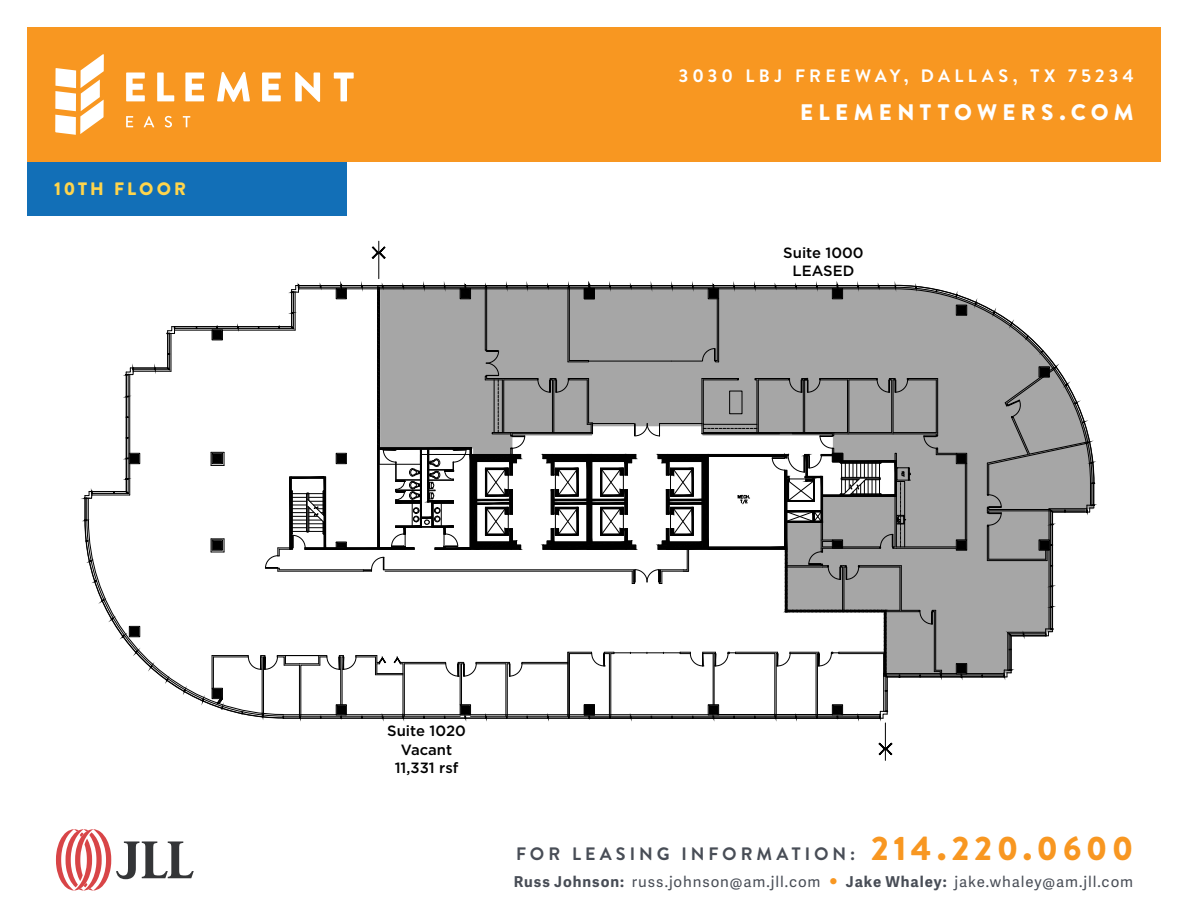
<style>
.page{position:relative;width:1188px;height:918px;background:#fff}
.page>*{position:absolute;margin:0;border:0;box-sizing:border-box;transform-origin:0 0}
.t1{font:900 22.5px "Brandon Text";letter-spacing:.235em;color:#fff}
.t2{font:700 18px "Brandon Text";letter-spacing:.22em;color:#484d56}
.t3{font:700 18px "Brandon Text";letter-spacing:.23em;color:#fff}
.t4{font:900 18px "Brandon Text";letter-spacing:.16em;color:#ffd54c}
.t5{font:15px "Adelle Sans";letter-spacing:.06em;color:#484d56}
.t6{font:500 14.85px/18.1px "Gotham";color:#000;text-align:center}
.s1{font-weight:900;font-size:33px;color:#f89721}
.s2{font-weight:700}
</style>
<div class="page">
<div style="left:27px;top:162px;width:320px;height:54px;background:#126fb7"></div>
<svg style="left:56px;top:829px;width:138px;height:62px"></svg>
<div style="left:27px;top:27px;width:1134px;height:135px;background:#f89721"></div>
<svg style="left:55px;top:54px;width:49px;height:81px"></svg>
<svg style="left:126px;top:72px;width:228px;height:30px"></svg>
<svg style="left:126px;top:116px;width:7px;height:11px"></svg>
<svg style="left:144px;top:116px;width:10px;height:11px"></svg>
<svg style="left:165px;top:116px;width:7px;height:12px"></svg>
<svg style="left:183px;top:116px;width:7px;height:11px"></svg>
<svg style="left:84px;top:284px;width:1011px;height:435px"></svg>
<hr style="left:885px;top:723px;width:1px;height:37px;background:#000">
<svg style="left:878px;top:743px;width:15px;height:12px"></svg>
<hr style="left:378px;top:241px;width:1px;height:38px;background:#000">
<svg style="left:372px;top:246px;width:14px;height:13px"></svg>
<p class="t4" style="left:54px;top:176px;width:134px">10TH FLOOR</p>
<p class="t3" style="left:679px;top:63px;width:457px">3030 LBJ FREEWAY, DALLAS, TX 75234</p>
<h1 class="t1" style="left:800px;top:96px;width:335px">ELEMENTTOWERS.COM</h1>
<p class="t6" style="left:783px;top:244px;width:82px">Suite 1000<br>LEASED</p>
<p class="t6" style="left:387px;top:722px;width:80px">Suite 1020<br>Vacant<br>11,331 rsf</p>
<p class="t2" style="left:516px;top:842px;width:618px">FOR LEASING INFORMATION: <span class="s1">214.220.0600</span></p>
<p class="t5" style="left:514px;top:871px;width:621px"><span class="s2">Russ Johnson:</span> russ.johnson@am.jll.com <sup>.</sup> <span class="s2">Jake Whaley:</span> jake.whaley@am.jll.com</p>
</div>
